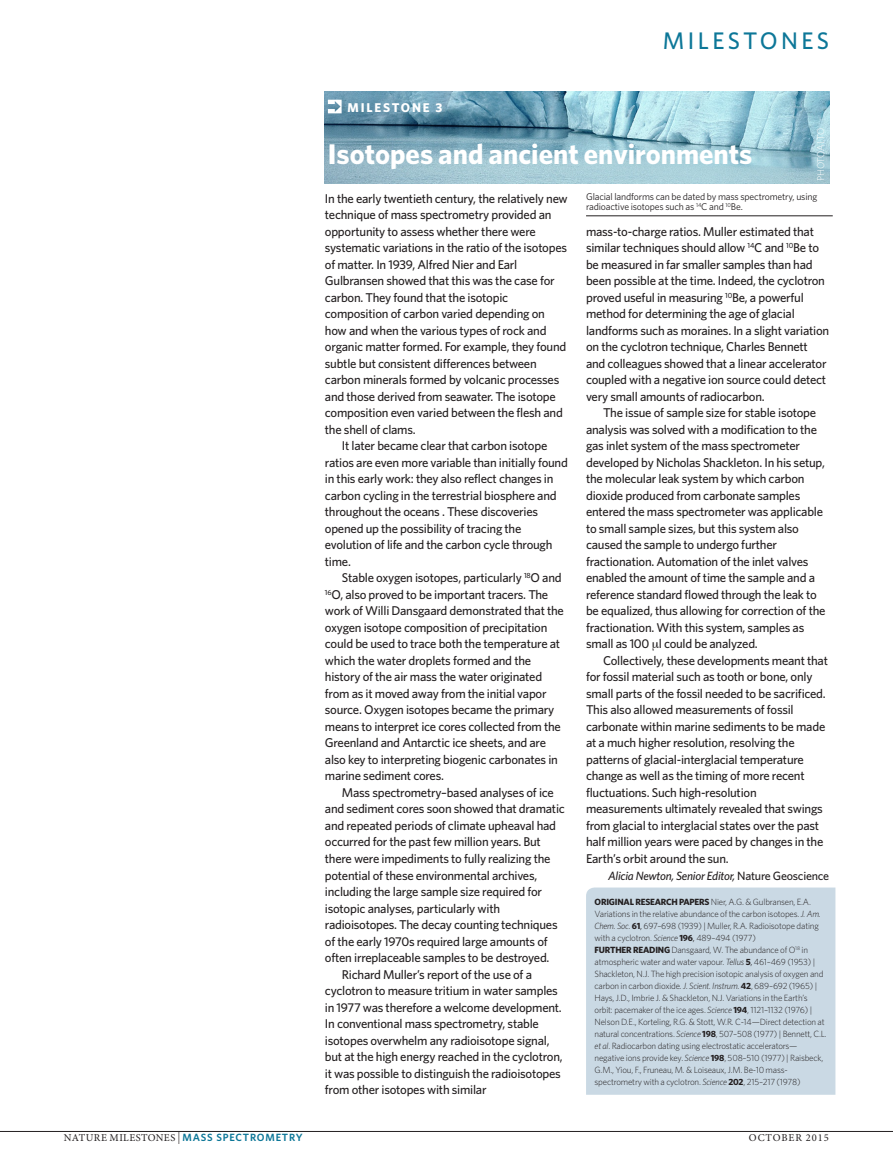
<style>
.page{position:relative;width:893px;height:1174px;background:#fff}
.page>*{position:absolute;margin:0;border:0;box-sizing:border-box;transform-origin:0 0}
.t1{font:700 28.5px "Whitney";color:#fff}
.t2{font:500 24px "Whitney";letter-spacing:.14em;color:#0d7798}
.bodyboldindent{font:500 12.75px/16.5px "Whitney";letter-spacing:-.02em;color:#231f20}
.bodyboldfirst{font:500 12.75px/16.5px "Whitney";letter-spacing:-.02em;color:#231f20}
.Subject{font:700 12.75px "Whitney";letter-spacing:.14em;color:#fff}
.Author_information_b{font:italic 500 12px "Whitney";letter-spacing:-.02em;color:#231f20}
.t3{font:10.5px "Minion Pro";letter-spacing:.04em;color:#231f20}
.t4{font:10.5px "Minion Pro";letter-spacing:.085em;color:#231f20}
.Figure_caption_w_ru{font:9.75px/10.5px "Whitney";letter-spacing:-.015em;color:#231f20}
.Picture_credit{font:300 9.75px "Whitney";letter-spacing:-.04em;color:#fff}
.References{font:300 9px/12px "Whitney";letter-spacing:-.02em;color:#231f20}
.s1{font-style:normal}
.s2{font-weight:700}
.s3{font-style:italic}
.s4{font-weight:400}
.s5{font-size:12px}
.s6{font-family:"Whitney";font-weight:600;color:#0d7798}
</style>
<div class="page">
<hr style="left:0;top:1131px;width:893px;height:1px;background:#231f20">
<div style="left:586px;top:887px;width:249px;height:207px;background:#cad9e4"></div>
<hr style="left:586px;top:215px;width:247px;height:1px;background:#231f20">
<img style="left:325px;top:91px;width:504px;height:92px">
<svg style="left:328px;top:100px;width:14px;height:13px"></svg>
<h2 class="t2" style="left:663px;top:25px;width:168px">MILESTONES</h2>
<p class="Subject" style="left:347px;top:99px;width:96px">MILESTONE 3</p>
<p class="t1" style="left:328px;top:135px;width:426px">Isotopes and ancient environments</p>
<p class="Picture_credit" style="left:814px;top:181px;width:55px;rotate:-90deg">PHOTOALTO</p>
<p class="bodyboldfirst" style="left:325px;top:190px;width:244px">In the early twentieth century, the relatively new technique of mass spectrometry provided an opportunity to assess whether there were systematic variations in the ratio of the isotopes of matter. In 1939, Alfred Nier and Earl Gulbransen showed that this was the case for carbon. They found that the isotopic composition of carbon varied depending on how and when the various types of rock and organic matter formed. For example, they found subtle but consistent differences between carbon minerals formed by volcanic processes and those derived from seawater. The isotope composition even varied between the flesh and the shell of clams.</p>
<p class="bodyboldindent" style="left:325px;top:437px;width:245px;text-indent:17px">It later became clear that carbon isotope ratios are even more variable than initially found in this early work: they also reflect changes in carbon cycling in the terrestrial biosphere and throughout the oceans . These discoveries opened up the possibility of tracing the evolution of life and the carbon cycle through time.</p>
<p class="bodyboldindent" style="left:325px;top:569px;width:241px;text-indent:17px">Stable oxygen isotopes, particularly <sup>18</sup>O and <sup>16</sup>O, also proved to be important tracers. The work of Willi Dansgaard demonstrated that the oxygen isotope composition of precipitation could be used to trace both the temperature at which the water droplets formed and the history of the air mass the water originated from as it moved away from the initial vapor source. Oxygen isotopes became the primary means to interpret ice cores collected from the Greenland and Antarctic ice sheets, and are also key to interpreting biogenic carbonates in marine sediment cores.</p>
<p class="bodyboldindent" style="left:325px;top:784px;width:241px;text-indent:17px">Mass spectrometry–based analyses of ice and sediment cores soon showed that dramatic and repeated periods of climate upheaval had occurred for the past few million years. But there were impediments to fully realizing the potential of these environmental archives, including the large sample size required for isotopic analyses, particularly with radioisotopes. The decay counting techniques of the early 1970s required large amounts of often irreplaceable samples to be destroyed.</p>
<p class="bodyboldindent" style="left:325px;top:965px;width:239px;text-indent:17px">Richard Muller’s report of the use of a cyclotron to measure tritium in water samples in 1977 was therefore a welcome development.<br>In conventional mass spectrometry, stable isotopes overwhelm any radioisotope signal, but at the high energy reached in the cyclotron, it was possible to distinguish the radioisotopes from other isotopes with similar</p>
<p class="Figure_caption_w_ru" style="left:586px;top:191px;width:233px">Glacial landforms can be dated by mass spectrometry, using radioactive isotopes such as <sup>14</sup>C and <sup>10</sup>Be.</p>
<p class="bodyboldindent" style="left:586px;top:223px;width:245px">mass-to-charge ratios. Muller estimated that similar techniques should allow <sup>14</sup>C and <sup>10</sup>Be to be measured in far smaller samples than had been possible at the time. Indeed, the cyclotron proved useful in measuring <sup>10</sup>Be, a powerful method for determining the age of glacial landforms such as moraines. In a slight variation on the cyclotron technique, Charles Bennett and colleagues showed that a linear accelerator coupled with a negative ion source could detect very small amounts of radiocarbon.</p>
<p class="bodyboldindent" style="left:586px;top:404px;width:241px;text-indent:17px">The issue of sample size for stable isotope analysis was solved with a modification to the gas inlet system of the mass spectrometer developed by Nicholas Shackleton. In his setup, the molecular leak system by which carbon dioxide produced from carbonate samples entered the mass spectrometer was applicable to small sample sizes, but this system also caused the sample to undergo further fractionation. Automation of the inlet valves enabled the amount of time the sample and a reference standard flowed through the leak to be equalized, thus allowing for correction of the fractionation. With this system, samples as small as 100 l could be analyzed.</p>
<p class="bodyboldindent" style="left:586px;top:652px;width:243px;text-indent:17px">Collectively, these developments meant that for fossil material such as tooth or bone, only small parts of the fossil needed to be sacrificed.<br>This also allowed measurements of fossil carbonate within marine sediments to be made at a much higher resolution, resolving the patterns of glacial-interglacial temperature change as well as the timing of more recent fluctuations. Such high-resolution measurements ultimately revealed that swings from glacial to interglacial states over the past half million years were paced by changes in the Earth’s orbit around the sun.</p>
<p class="Author_information_b" style="left:608px;top:867px;width:223px">Alicia Newton, Senior Editor, <span class="s1">Nature Geoscience</span></p>
<p class="References" style="left:595px;top:895px;width:228px"><span class="s2">ORIGINAL RESEARCH PAPERS</span> Nier, A.G. &amp; Gulbransen, E.A.<br>Variations in the relative abundance of the carbon isotopes. <span class="s3">J. Am.<br>Chem. Soc.</span> <span class="s2">61</span><span class="s4">,</span> 697–698 (1939) | Muller, R.A. Radioisotope dating with a cyclotron. <span class="s3">Science</span> <span class="s2">196</span><span class="s4">,</span> 489–494 (1977)</p>
<p class="References" style="left:595px;top:943px;width:234px"><span class="s2">FURTHER READING</span> Dansgaard, W. The abundance of O<sup>18</sup> in atmospheric water and water vapour. <span class="s3">Tellus</span> <span class="s2">5</span><span class="s4">,</span> 461–469 (1953) | Shackleton, N.J. The high precision isotopic analysis of oxygen and carbon in carbon dioxide. <span class="s3">J. Scient. Instrum.</span> <span class="s2">42</span>, 689–692 (1965) | Hays, J.D., Imbrie J. &amp; Shackleton, N.J. Variations in the Earth’s orbit: pacemaker of the ice ages. <span class="s3">Science</span> <span class="s2">194</span>, 1121–1132 (1976) | Nelson D.E., Korteling, R.G. &amp; Stott, W.R. C-14—Direct detection at natural concentrations. <span class="s3">Science</span> <span class="s2">198</span>, 507–508 (1977) | Bennett, C.L. <span class="s3">et al</span>. Radiocarbon dating using electrostatic accelerators— negative ions provide key. <span class="s3">Science</span> <span class="s2">198</span>, 508–510 (1977) | Raisbeck, G.M., Yiou, F., Fruneau, M. &amp; Loiseaux, J.M. Be-10 mass&shy;spectrometry with a cyclotron. <span class="s3">Science</span> <span class="s2">202</span>, 215–217 (1978)</p>
<p class="t3" style="left:64px;top:1131px;width:240px">NATURE MILESTONES <span class="s5">|</span> <span class="s6">MASS SPECTROMETRY</span></p>
<p class="t4" style="left:749px;top:1131px;width:82px">OCTOBER 2015</p>
</div>
